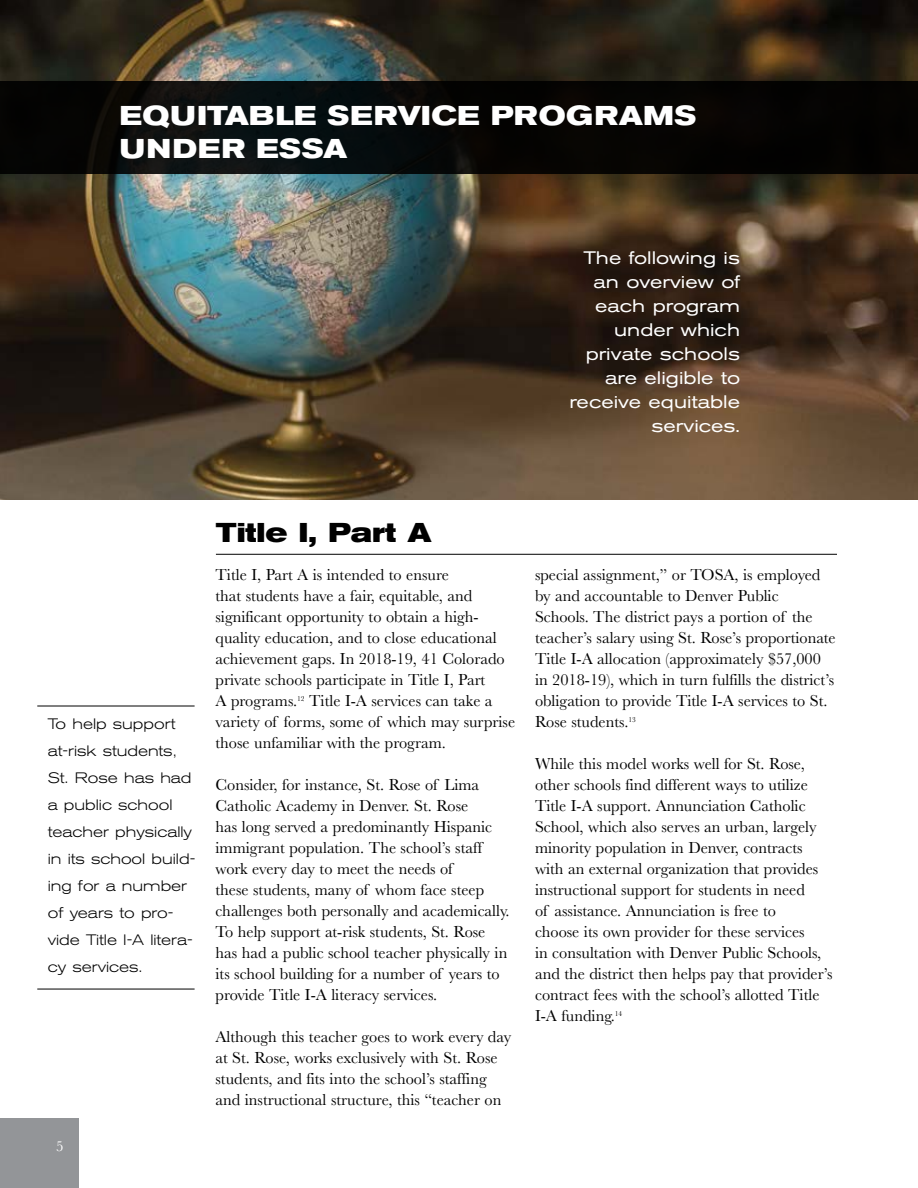
<style>
.page{position:relative;width:918px;height:1188px;background:#fff}
.page>*{position:absolute;margin:0;border:0;box-sizing:border-box;transform-origin:0 0}
.t1{font:700 expanded 27px/32.4px "Akzidenz Grotesk BE";letter-spacing:.02em;color:#fff}
.t2{font:700 expanded 27px "Akzidenz Grotesk BE";color:#000}
.t3{font:expanded 18px/24px "Akzidenz Grotesk BE";color:#fff;text-align:right}
.t4{font:16.5px/21px "Baskerville";color:#000}
.t5{font:300 expanded 15px/27px "Akzidenz Grotesk BE";color:#000}
.t6{font:15px "Baskerville";color:#fff}
</style>
<div class="page">
<div style="left:0;top:1118px;width:79px;height:70px;background:#939598"></div>
<img style="left:0;top:0;width:918px;height:500px">
<div style="left:0;top:81px;width:918px;height:93px;background:linear-gradient(to right,#0a0d0d,#040201)"></div>
<hr style="left:216px;top:554px;width:621px;height:1px;background:#000">
<hr style="left:37px;top:706px;width:158px;height:1px;background:#000">
<hr style="left:37px;top:989px;width:158px;height:1px;background:#000">
<h1 class="t1" style="left:120px;top:100px;width:578px">EQUITABLE SERVICE PROGRAMS<br>UNDER ESSA</h1>
<p class="t3" style="left:569px;top:246px;width:172px">The following is an overview of each program under which private schools are eligible to receive equitable services.</p>
<p class="t5" style="left:48px;top:710px;width:149px">To help support at-risk students,<br>St. Rose has had a public school teacher physically in its school build&shy;ing for a number of years to pro&shy;vide Title I-A litera&shy;cy services.</p>
<p class="t6" style="left:56px;top:1136px;width:9px">5</p>
<h1 class="t2" style="left:216px;top:517px;width:217px">Title I, Part A</h1>
<p class="t4" style="left:216px;top:565px;width:301px">Title I, Part A is intended to ensure<br>that students have a fair, equitable, and significant opportunity to obtain a high&shy;quality education, and to close educational achievement gaps. In 2018-19, 41 Colorado private schools participate in Title I, Part<br>A programs.<sup>12</sup> Title I-A services can take a variety of forms, some of which may surprise those unfamiliar with the program.</p>
<p class="t4" style="left:216px;top:775px;width:296px">Consider, for instance, St. Rose of Lima Catholic Academy in Denver. St. Rose<br>has long served a predominantly Hispanic immigrant population. The school’s staff work every day to meet the needs of<br>these students, many of whom face steep challenges both personally and academically.<br>To help support at-risk students, St. Rose has had a public school teacher physically in its school building for a number of years to provide Title I-A literacy services.</p>
<p class="t4" style="left:216px;top:1027px;width:297px">Although this teacher goes to work every day at St. Rose, works exclusively with St. Rose students, and fits into the school’s staffing and instructional structure, this “teacher on</p>
<p class="t4" style="left:535px;top:565px;width:302px">special assignment,” or TOSA, is employed by and accountable to Denver Public Schools. The district pays a portion of the teacher’s salary using St. Rose’s proportionate Title I-A allocation (approximately $57,000 in 2018-19), which in turn fulfills the district’s obligation to provide Title I-A services to St.<br>Rose students.<sup>13</sup></p>
<p class="t4" style="left:535px;top:754px;width:299px">While this model works well for St. Rose, other schools find different ways to utilize Title I-A support. Annunciation Catholic School, which also serves an urban, largely minority population in Denver, contracts with an external organization that provides instructional support for students in need<br>of assistance. Annunciation is free to<br>choose its own provider for these services<br>in consultation with Denver Public Schools, and the district then helps pay that provider’s contract fees with the school’s allotted Title I-A funding.<sup>14</sup></p>
</div>
